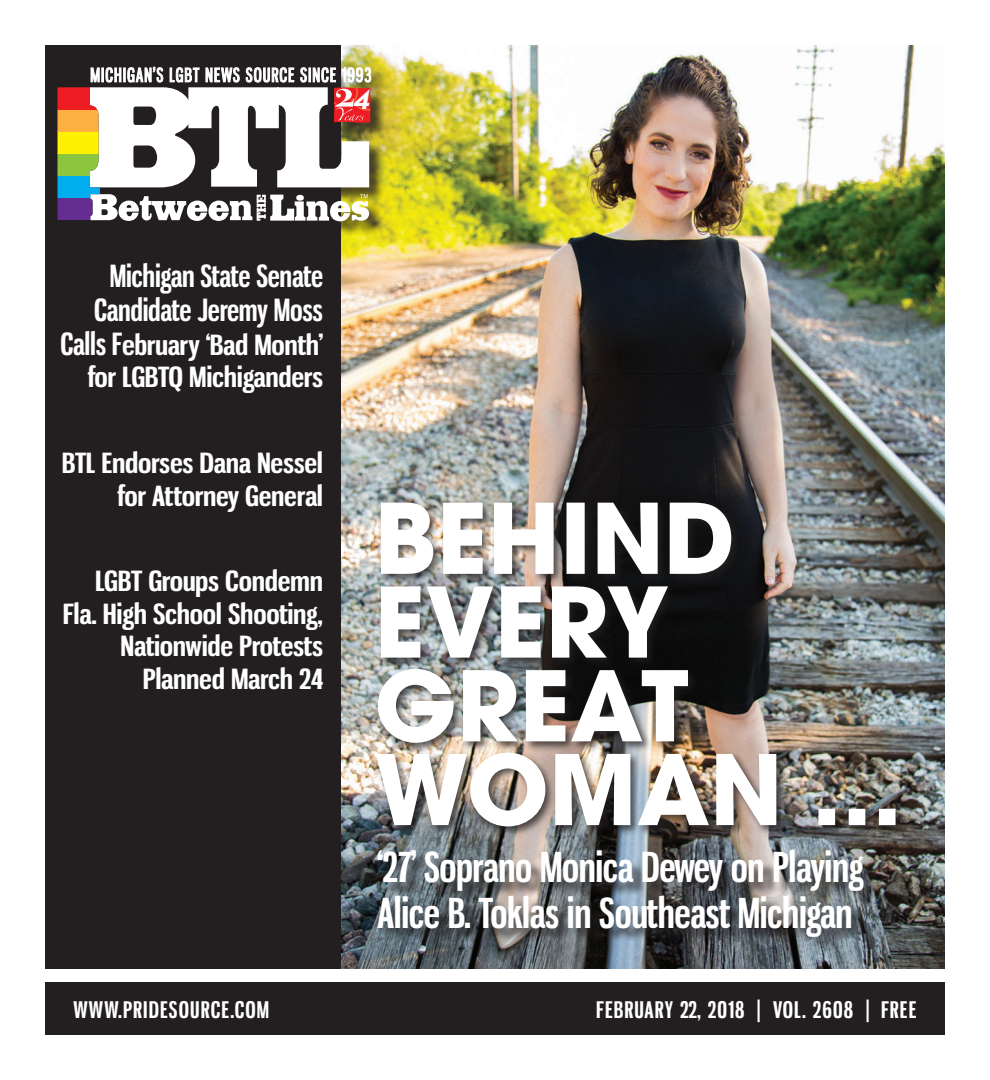
<style>
.page{position:relative;width:990px;height:1080px;background:#fff}
.page>*{position:absolute;margin:0;border:0;box-sizing:border-box;transform-origin:0 0}
.A_COVER_Teasers_Whit{font:700 40.5px/45.6px "Gnuolane Rg";letter-spacing:-.01em;color:#fff}
.t1{font:italic 700 31.12px "Neutraface Text";color:#fcfbfc}
.A_COVER_Teasers_Whit-2{font:700 30px/33.8px "Gnuolane Rg";letter-spacing:-.01em;color:#fff;text-align:center}
.A_COVER_Teasers_Whit-3{font:700 27.38px/32.5px "Gnuolane Rg";letter-spacing:-.01em;color:#fff;text-align:right;scale:1.16 1}
.t2{font:700 22.5px "Gnuolane Rg";letter-spacing:.05em;color:#fff}
.s1{font-size:30px}
</style>
<div class="page">
<img style="left:340px;top:45px;width:605px;height:923px">
<div style="left:45px;top:45px;width:295px;height:923px;background:#231f20"></div>
<div style="left:45px;top:983px;width:900px;height:52px;background:#231f20"></div>
<div style="left:60px;top:70px;width:327px;height:167px;background:#231f20;opacity:.75"></div>
<svg style="left:90px;top:194px;width:279px;height:27px"></svg>
<svg style="left:58px;top:198px;width:42px;height:22px"></svg>
<div style="left:58px;top:176px;width:42px;height:22px;background:#00aeef"></div>
<div style="left:58px;top:154px;width:42px;height:22px;background:#8bc63e"></div>
<div style="left:58px;top:131px;width:42px;height:23px;background:#fff101"></div>
<div style="left:58px;top:109px;width:42px;height:23px;background:#fbb03f"></div>
<div style="left:58px;top:87px;width:42px;height:23px;background:#ee1d23"></div>
<svg style="left:90px;top:66px;width:281px;height:121px"></svg>
<div style="left:374px;top:750px;width:532px;height:87px;background:#231f20;opacity:.75"></div>
<img style="left:376px;top:753px;width:520px;height:73px">
<div style="left:375px;top:666px;width:324px;height:88px;background:#231f20;opacity:.75"></div>
<img style="left:378px;top:669px;width:310px;height:74px">
<div style="left:378px;top:584px;width:300px;height:85px;background:#231f20;opacity:.75"></div>
<svg style="left:381px;top:586px;width:287px;height:72px"></svg>
<div style="left:378px;top:500px;width:364px;height:85px;background:#231f20;opacity:.75"></div>
<svg style="left:381px;top:503px;width:350px;height:71px"></svg>
<div style="left:380px;top:852px;width:499px;height:100px;background:#231f20;opacity:.75"></div>
<p class="t1" style="left:354px;top:75px;width:18px">4</p>
<p class="A_COVER_Teasers_Whit-2" style="left:94px;top:259px;width:231px">Michigan State Senate<br>Candidate Jeremy Moss</p>
<p class="A_COVER_Teasers_Whit-3" style="left:61px;top:328px;width:228px"><span class="s1">Calls F</span>ebruary ‘Bad Month’ for LGBTQ Michiganders</p>
<p class="A_COVER_Teasers_Whit-3" style="left:62px;top:447px;width:227px">BTL Endorses Dana Nessel for Attorney General</p>
<p class="A_COVER_Teasers_Whit-3" style="left:63px;top:565px;width:226px">LGBT Groups Condemn<br>Fla. High School Shooting,<br>Nationwide Protests<br>Planned March 24</p>
<p class="A_COVER_Teasers_Whit" style="left:378px;top:844px;width:488px">‘27’ Soprano Monica Dewey on Playing<br>Alice B. Toklas in Southeast Michigan</p>
<p class="t2" style="left:74px;top:996px;width:197px">WWW.PRIDESOURCE.COM</p>
<p class="t2" style="left:596px;top:996px;width:322px">FEBRUARY 22, 2018 | VOL. 2608 | FREE</p>
</div>
